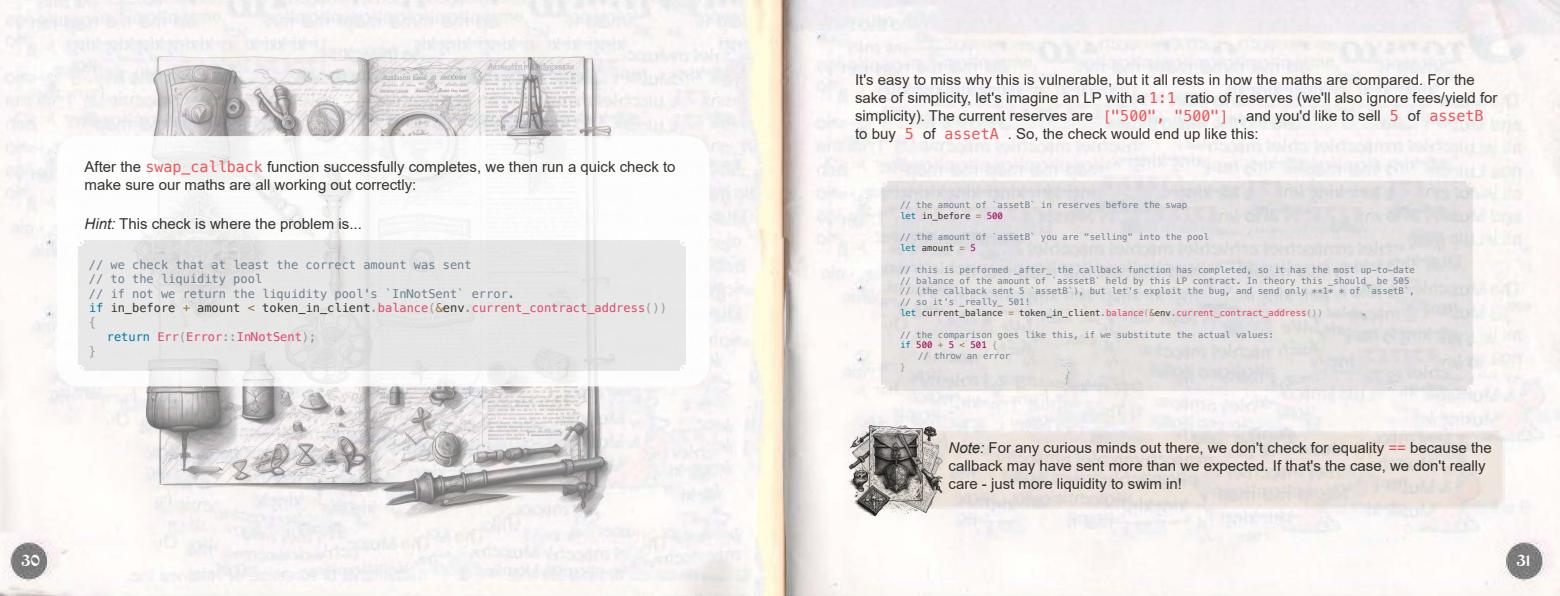
<style>
.page{position:relative;width:1560px;height:596px;background:#fff}
.page>*{position:absolute;margin:0;border:0;box-sizing:border-box;transform-origin:0 0}
.Default{font:15px/18px "Arial";color:#37342e}
.t1{font:15px "Columbus";color:#fff}
.Default-2{font:12px "Menlo";color:#6f808f}
.Default-3{font:12px "Menlo";color:#37342e}
.Default-4{font:12px "Menlo";color:#dd4a67}
.Default-5{font:12px "Menlo";color:#999}
.Default-6{font:9px "Menlo";color:#6f808f}
.Default-7{font:9px "Menlo";color:#37342e}
.Default-8{font:9px "Menlo";color:#990054}
.Default-9{font:9px "Menlo";color:#999}
.s1{font-family:"Menlo";color:#eb5757}
.s2{font-style:italic}
.s3{color:#07a}
.s4{color:#996e3a}
.s5{color:#999}
.s6{color:#dd4a67}
.s7{color:#990054}
.s8{color:#eb5757}
</style>
<div class="page">
<img style="left:0;top:0;width:1560px;height:596px">
<img style="left:134px;top:40px;width:491px;height:477px">
<div style="left:57px;top:136px;width:652px;height:250px;background:#fff;border-radius:22px"></div>
<svg style="left:78px;top:240px;width:608px;height:131px;background:#e5e5e5"></svg>
<div style="left:881px;top:181px;width:591px;height:210px;background:#e3e0e0"></div>
<svg style="left:944px;top:430px;width:561px;height:79px;background:#e8e1dc"></svg>
<div style="left:857px;top:432px;width:645px;height:74px;border:1px solid #8a8c8e;border-radius:6px"></div>
<img style="left:844px;top:421px;width:100px;height:98px">
<p class="Default" style="left:84px;top:157px;width:592px">After the <span class="s1">swap_callback</span> function successfully completes, we then run a quick check to make sure our maths are all working out correctly:</p>
<p class="Default" style="left:84px;top:214px;width:279px"><span class="s2">Hint:</span> This check is where the problem is...</p>
<p class="Default-2" style="left:89px;top:256px;width:384px">// we check that at least the correct amount was sent</p>
<p class="Default-2" style="left:89px;top:271px;width:175px">// to the liquidity pool</p>
<p class="Default-2" style="left:89px;top:285px;width:428px">// if not we return the liquidity pool's `InNotSent` error.</p>
<p class="Default-3" style="left:89px;top:299px;width:579px"><span class="s3">if</span> in_before <span class="s4">+</span> amount <span class="s4">&lt;</span> token_in_client<span class="s5">.</span><span class="s6">balance</span><span class="s5">(</span><span class="s4">&amp;</span>env<span class="s5">.</span><span class="s6">current_contract_address</span><span class="s5">())</span></p>
<p class="Default-5" style="left:89px;top:314px;width:9px">{</p>
<p class="Default-4" style="left:107px;top:328px;width:211px"><span class="s3">return</span> Err<span class="s5">(</span>Error<span class="s5">::</span>InNotSent<span class="s5">);</span></p>
<p class="Default-5" style="left:89px;top:343px;width:9px">}</p>
<p class="Default" style="left:855px;top:71px;width:644px">It's easy to miss why this is vulnerable, but it all rests in how the maths are compared. For the sake of simplicity, let's imagine an LP with a <span class="s1">1:1</span> ratio of reserves (we'll also ignore fees/yield for simplicity). The current reserves are <span class="s1">["500", "500"]</span> , and you'd like to sell <span class="s1">5</span> of <span class="s1">assetB </span>to buy <span class="s1">5</span> of <span class="s1">assetA</span> . So, the check would end up like this:</p>
<p class="Default-6" style="left:900px;top:198px;width:289px">// the amount of `assetB` in reserves before the swap</p>
<p class="Default-7" style="left:900px;top:209px;width:104px"><span class="s3">let</span> in_before <span class="s4">=</span> <span class="s7">500</span></p>
<p class="Default-6" style="left:900px;top:231px;width:310px">// the amount of `assetB` you are "selling" into the pool</p>
<p class="Default-7" style="left:900px;top:242px;width:77px"><span class="s3">let</span> amount <span class="s4">=</span> <span class="s7">5</span></p>
<p class="Default-6" style="left:900px;top:263px;width:516px">// this is performed _after_ the callback function has completed, so it has the most up-to-date</p>
<p class="Default-6" style="left:900px;top:274px;width:511px">// balance of the amount of `asssetB` held by this LP contract. In theory this _should_ be 505</p>
<p class="Default-6" style="left:900px;top:285px;width:516px">// (the callback sent 5 `assetB`), but let's exploit the bug, and send only **1* * of `assetB`,</p>
<p class="Default-6" style="left:900px;top:296px;width:132px">// so it's _really_ 501!</p>
<p class="Default-7" style="left:900px;top:306px;width:424px"><span class="s3">let</span> current_balance <span class="s4">=</span> token_in_client<span class="s5">.</span><span class="s6">balance</span><span class="s5">(</span><span class="s4">&amp;</span>env<span class="s5">.</span><span class="s6">current_contract_address</span><span class="s5">())</span></p>
<p class="Default-6" style="left:900px;top:328px;width:375px">// the comparison goes like this, if we substitute the actual values:</p>
<p class="Default-8" style="left:900px;top:339px;width:99px"><span class="s3">if</span> 500 <span class="s4">+</span> 5 <span class="s4">&lt;</span> 501 <span class="s5">{</span></p>
<p class="Default-6" style="left:918px;top:350px;width:94px">// throw an error</p>
<p class="Default-9" style="left:900px;top:360px;width:7px">}</p>
<p class="Default" style="left:948px;top:438px;width:545px"><span class="s2">Note:</span> For any curious minds out there, we don't check for equality <span class="s8">==</span> because the callback may have sent more than we expected. If that's the case, we don't really care - just more liquidity to swim in!</p>
<p class="t1" style="left:22px;top:553px;width:20px">30</p>
<p class="t1" style="left:1516px;top:553px;width:16px">31</p>
</div>
